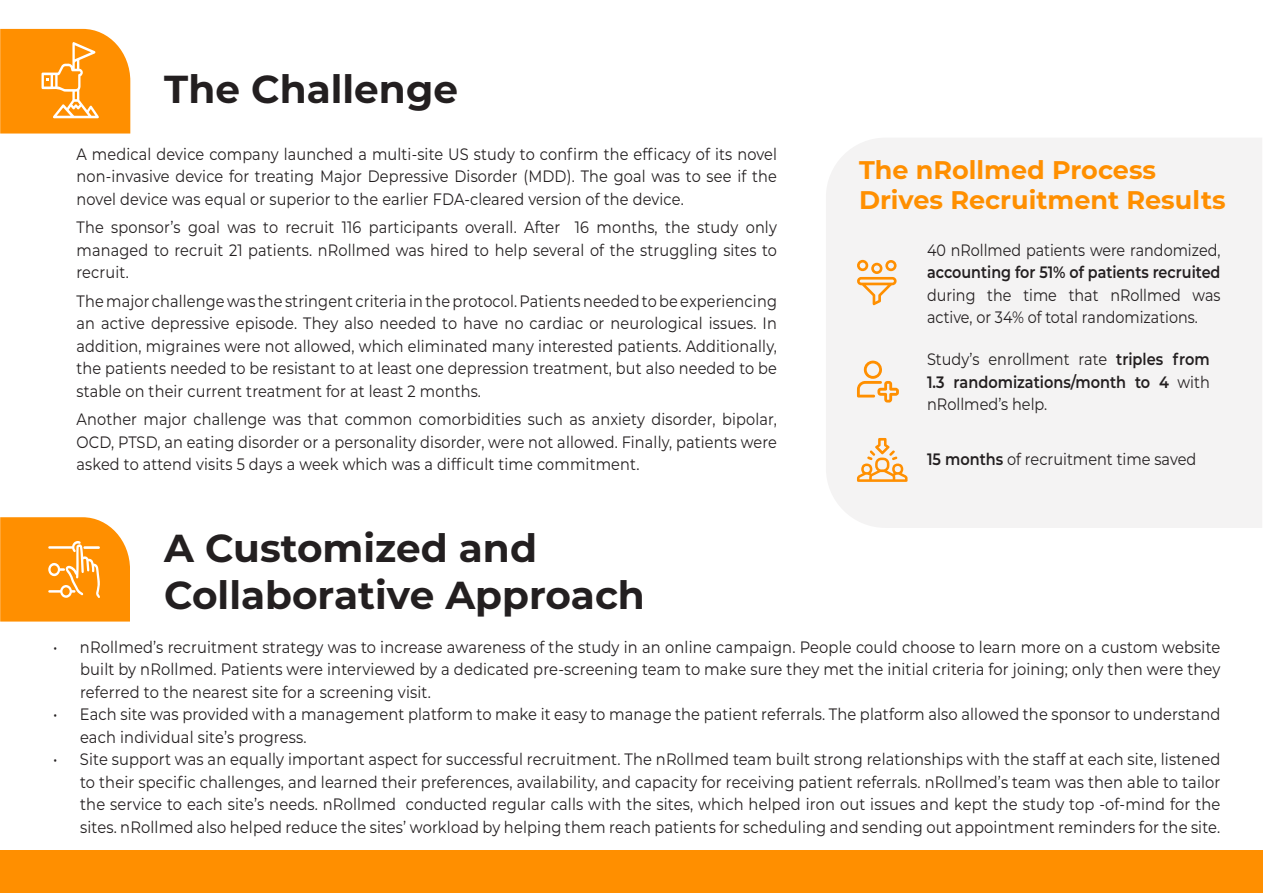
<style>
.page{position:relative;width:1263px;height:893px;background:#fff}
.page>*{position:absolute;margin:0;border:0;box-sizing:border-box;transform-origin:0 0}
.t1{font:700 39px/46.8px "Montserrat";color:#231f20}
.t2{font:700 25.5px/30.6px "Montserrat";color:#ff8f00}
.t3{font:16.5px/22.5px "Montserrat";letter-spacing:.01em;color:#231f20;text-align:justify;scale:.88 1}
.t4{font:16.5px/22.5px "Montserrat";letter-spacing:.01em;color:#231f20;scale:.89 1}
.t5{font:16.5px/22.5px "Montserrat";letter-spacing:.01em;color:#231f20;scale:.87 1}
.t6{font:600 16.5px "Montserrat";color:#231f20;scale:.88 1}
.t7{font:600 16.5px "Montserrat";color:#231f20;scale:.87 1}
.s1{font-weight:600}
</style>
<div class="page">
<svg style="left:0;top:29px;width:130px;height:104px;background:#ff9a1b"></svg>
<svg style="left:0;top:517px;width:130px;height:104px;background:#ff9918"></svg>
<div style="left:826px;top:138px;width:436px;height:390px;background:#f4f3f3"></div>
<svg style="left:857px;top:260px;width:40px;height:45px"></svg>
<svg style="left:857px;top:438px;width:50px;height:44px"></svg>
<svg style="left:857px;top:361px;width:42px;height:41px"></svg>
<div style="left:0;top:850px;width:1263px;height:43px;background:#ff8f00"></div>
<h1 class="t1" style="left:164px;top:63px;width:295px">The Challenge</h1>
<p class="t3" style="left:77px;top:142px;width:797px">A medical device company launched a multi-site US study to confirm the efficacy of its novel non-invasive device for treating Major Depressive Disorder (MDD .) The goal was to see if the novel device was equal or superior to the earlier FDA-cleared version of the device.</p>
<p class="t3" style="left:575px;top:215px;width:231px">16 months, the study only</p>
<p class="t3" style="left:77px;top:215px;width:797px;text-align:left">The sponsor s’ goal was to recruit 116 participants overall. After<br>managed to recruit 21 patients. nRollmed was hired to help several of the struggling sites to recruit.</p>
<p class="t3" style="left:77px;top:289px;width:797px">Themajorchallengewasthestringentcriteriaintheprotocol.Patientsneededtobeexperiencing an active depressive episode. They also needed to have no cardiac or neurological issues. In addition, migraines were not allowed, which eliminated many interested patients. Additionally, the patients needed to be resistant to at least one depression treatment, but also needed to be stable on their current treatment for at least 2 months.</p>
<p class="t3" style="left:77px;top:407px;width:797px">Another major challenge was that common comorbidities such as anxiety disorder, bipolar, OCD, PTSD, an eating disorder or a personality disorder, were not allowed. Finally, patients were asked to attend visits 5 days a week which was a difficult time commitment.</p>
<h2 class="t2" style="left:859px;top:153px;width:368px">The nRollmed Process<br>Drives Recruitment Results</h2>
<p class="t5" style="left:927px;top:238px;width:339px">40 nRollmed patients were randomized,</p>
<p class="t7" style="left:927px;top:261px;width:339px">accounting for 51% of patients recruited</p>
<p class="t5" style="left:1192px;top:283px;width:34px">was</p>
<p class="t5" style="left:927px;top:283px;width:313px">during<br>active, or 34% of total randomizations.</p>
<p class="t6" style="left:1173px;top:348px;width:44px">from</p>
<p class="t5" style="left:987px;top:283px;width:29px">the</p>
<p class="t5" style="left:1023px;top:283px;width:40px">time</p>
<p class="t5" style="left:1069px;top:283px;width:36px">that</p>
<p class="t5" style="left:1110px;top:283px;width:83px">nRollmed</p>
<p class="t6" style="left:1116px;top:348px;width:55px">triples</p>
<p class="t3" style="left:927px;top:347px;width:61px">Study s’</p>
<p class="t3" style="left:988px;top:347px;width:94px">enrollment</p>
<p class="t3" style="left:1078px;top:347px;width:34px">rate</p>
<p class="t6" style="left:953px;top:370px;width:198px">randomizations/month</p>
<p class="t3" style="left:1177px;top:370px;width:38px">with</p>
<p class="t6" style="left:927px;top:370px;width:22px">1.3</p>
<p class="t3" style="left:927px;top:392px;width:138px">nRollmed s’ help.</p>
<p class="t3" style="left:927px;top:448px;width:307px"><span class="s1">15 months</span> of recruitment time saved</p>
<p class="t6" style="left:1159px;top:370px;width:13px">4</p>
<p class="t6" style="left:1135px;top:370px;width:19px">to</p>
<p class="t4" style="left:53px;top:635px;width:6px">•</p>
<p class="t4" style="left:53px;top:703px;width:6px">•</p>
<p class="t4" style="left:53px;top:748px;width:6px">•</p>
<h1 class="t1" style="left:164px;top:523px;width:482px">A Customized and<br>Collaborative Approach</h1>
<p class="t4" style="left:80px;top:635px;width:1283px">nRollmed s’ recruitment strategy was to increase awareness of the study in an online campaign. People could choose to learn more on a custom website</p>
<p class="t4" style="left:80px;top:658px;width:1283px">built by nRollmed. Patients were interviewed by a dedicated pre-screening team to make sure they met the initial criteria for joining; only then were they referred to the nearest site for a screening visit.<br>Each site was provided with a management platform to make it easy to manage the patient referrals. The platform also allowed the sponsor to understand</p>
<p class="t4" style="left:80px;top:725px;width:1283px">each individual site s’ progress.<br>Site support was an equally important aspect for successful recruitment. The nRollmed team built strong relationships with the staff at each site, listened</p>
<p class="t4" style="left:80px;top:770px;width:1283px;text-align:right">to their specific challenges, and learned their preferences, availability, and capacity for receiving patient referrals. nRollmed s’ team was then able to tailor conducted regular calls with the sites, which helped iron out issues and kept the study top -of-mind for the</p>
<p class="t4" style="left:80px;top:793px;width:1283px">the service to each site s’ needs. nRollmed<br>sites. nRollmed also helped reduce the sites’ workload by helping them reach patients for scheduling and sending out appointment reminders for the site.</p>
</div>
